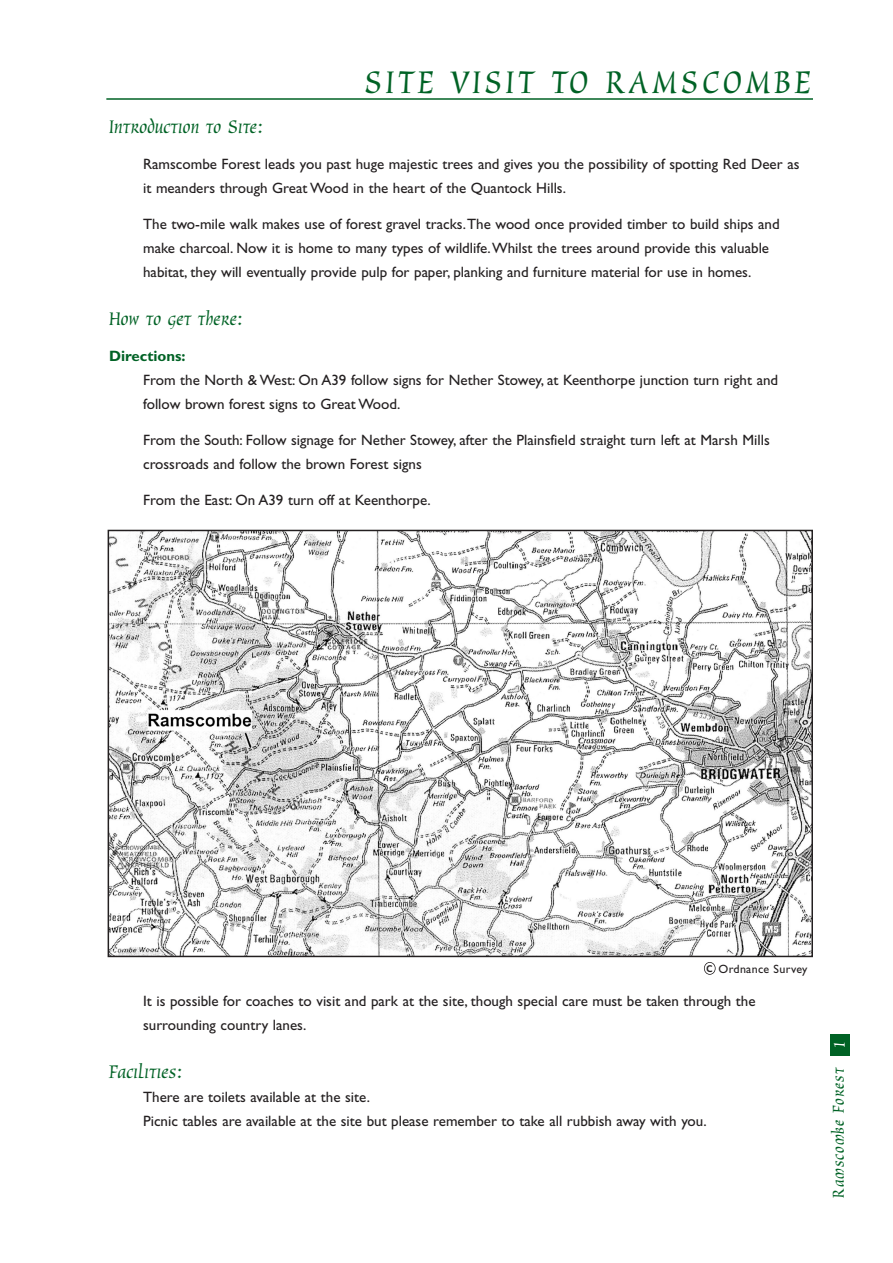
<style>
.page{position:relative;width:893px;height:1263px;background:#fff}
.page>*{position:absolute;margin:0;border:0;box-sizing:border-box;transform-origin:0 0}
.t1{font:36px "Oxford";letter-spacing:.095em;color:#006225}
.t2{font:21px "Oxford";color:#006225}
.t3{font:18px "Oxford";letter-spacing:.045em;color:#006225}
.t4{font:15px/24px "Gill Sans";color:#231f20}
.t5{font:700 15px "Gill Sans";color:#006225}
.t6{font:12px "Gill Sans";letter-spacing:.025em;color:#231f20}
.s1{font-size:15px}
.s2{color:#fff}
</style>
<div class="page">
<div style="left:830px;top:1034px;width:19px;height:22px;background:#006225"></div>
<hr style="left:106px;top:98px;width:707px;height:2px;background:#006225">
<div style="left:704px;top:962px;width:11px;height:13px;border:2px solid #231f20;border-radius:50%"></div>
<img style="left:111px;top:533px;width:699px;height:421px">
<div style="left:108px;top:530px;width:705px;height:427px;border:2px solid #231f20"></div>
<h1 class="t1" style="left:364px;top:68px;width:448px">SITE VISIT TO RAMSCOMBE</h1>
<h2 class="t2" style="left:109px;top:118px;width:156px">Introduction to Site:</h2>
<p class="t4" style="left:143px;top:153px;width:658px">Ramscombe Forest leads you past huge majestic trees and gives you the possibility of spotting Red Deer as it meanders through Great Wood in the heart of the Quantock Hills.</p>
<p class="t4" style="left:143px;top:213px;width:638px">The two-mile walk makes use of forest gravel tracks.The wood once provided timber to build ships and make charcoal. Now it is home to many types of wildlife.Whilst the trees around provide this valuable habitat, they will eventually provide pulp for paper, planking and furniture material for use in homes.</p>
<h2 class="t2" style="left:109px;top:310px;width:135px">How to get there:</h2>
<p class="t5" style="left:109px;top:351px;width:78px">Directions:</p>
<p class="t4" style="left:143px;top:369px;width:636px">From the North &amp; West: On A39 follow signs for Nether Stowey, at Keenthorpe junction turn right and follow brown forest signs to Great Wood.</p>
<p class="t4" style="left:143px;top:429px;width:628px">From the South: Follow signage for Nether Stowey, after the Plainsfield straight turn left at Marsh Mills crossroads and follow the brown Forest signs</p>
<p class="t4" style="left:143px;top:489px;width:289px">From the East: On A39 turn off at Keenthorpe.</p>
<p class="t6" style="left:706px;top:965px;width:103px"><span class="s1">c</span> Ordnance Survey</p>
<p class="t4" style="left:143px;top:990px;width:614px">It is possible for coaches to visit and park at the site, though special care must be taken through the surrounding country lanes.</p>
<h2 class="t2" style="left:109px;top:1063px;width:75px">Facilities:</h2>
<p class="t4" style="left:143px;top:1086px;width:565px">There are toilets available at the site.<br>Picnic tables are available at the site but please remember to take all rubbish away with you.</p>
<p class="t3" style="left:831px;top:1198px;width:158px;rotate:-90deg">Ramscombe Forest <span class="s2">1</span></p>
</div>
